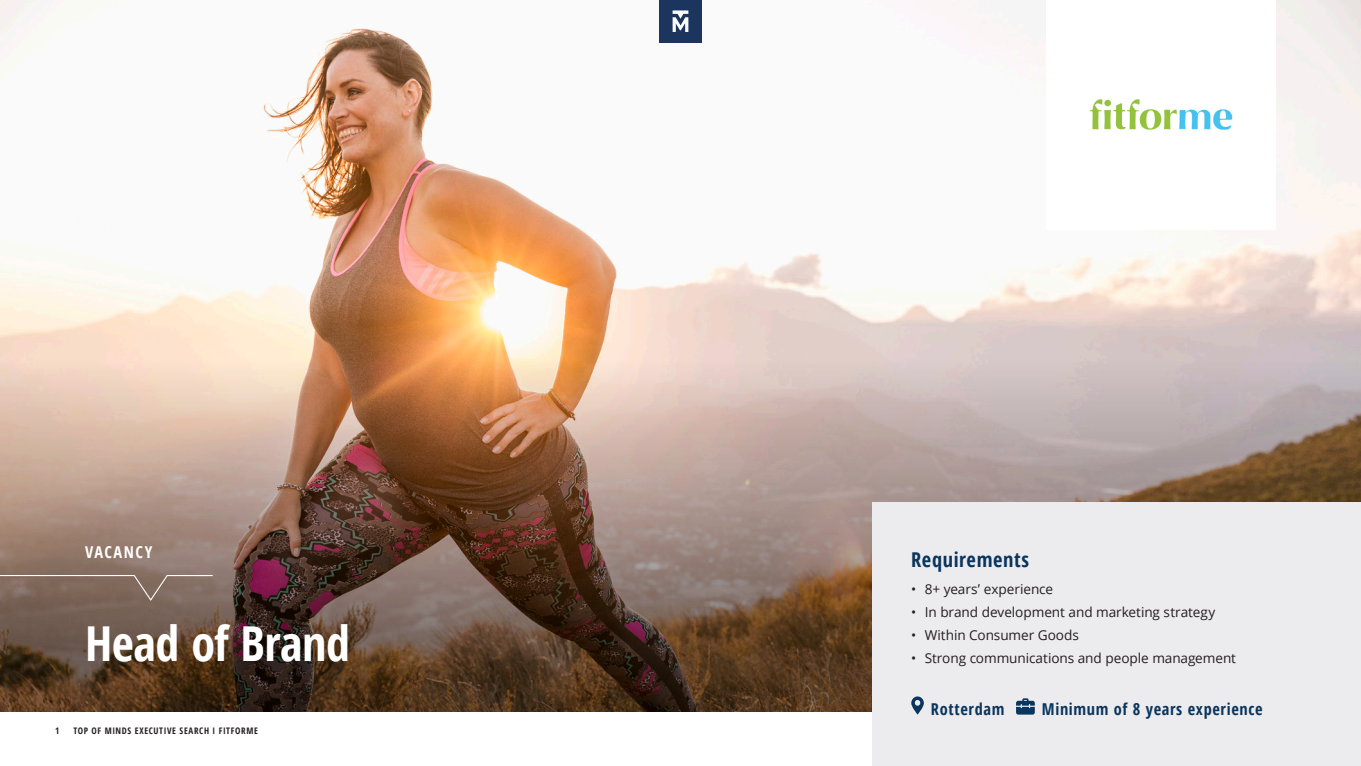
<style>
.page{position:relative;width:1361px;height:766px;background:#fff}
.page>*{position:absolute;margin:0;border:0;box-sizing:border-box;transform-origin:0 0}
.Page_header_kopie{font:700 condensed 48.15px "Open Sans";letter-spacing:-.01em;color:#fff}
.t1{font:700 condensed 20.4px "Open Sans";letter-spacing:.03em;color:#0a355e}
.t2{font:700 condensed 16.35px "Open Sans";letter-spacing:.04em;color:#0a355e}
.t3{font:700 condensed 16.27px "Open Sans";letter-spacing:.09em;color:#fff}
.t4{font:13.65px "Open Sans";letter-spacing:-.005em;color:#231f20}
.t5{font:700 condensed 9px "Open Sans";letter-spacing:.07em;color:#231f20}
</style>
<div class="page">
<img style="left:0;top:0;width:1361px;height:332px">
<img style="left:0;top:332px;width:1361px;height:379px">
<svg style="left:0;top:574px;width:214px;height:27px;background:#867065"></svg>
<div style="left:872px;top:502px;width:489px;height:263px;background:#ececee"></div>
<svg style="left:911px;top:696px;width:13px;height:18px"></svg>
<svg style="left:1016px;top:698px;width:19px;height:16px"></svg>
<div style="left:1046px;top:0;width:230px;height:229px;background:#fff"></div>
<img style="left:1089px;top:99px;width:144px;height:31px">
<div style="left:659px;top:0;width:43px;height:43px;background:#1c355e"></div>
<svg style="left:672px;top:10px;width:16px;height:22px"></svg>
<p class="t3" style="left:85px;top:540px;width:69px">VACANCY</p>
<p class="Page_header_kopie" style="left:85px;top:610px;width:266px">Head of Brand</p>
<p class="t5" style="left:55px;top:724px;width:6px">1</p>
<p class="t5" style="left:73px;top:724px;width:186px">TOP OF MINDS EXECUTIVE SEARCH I FITFORME</p>
<p class="t1" style="left:911px;top:545px;width:119px">Requirements</p>
<p class="t4" style="left:911px;top:579px;width:143px">• 8+ years’ experience</p>
<p class="t4" style="left:911px;top:602px;width:306px">• In brand development and marketing strategy</p>
<p class="t4" style="left:911px;top:625px;width:169px">• Within Consumer Goods</p>
<p class="t4" style="left:911px;top:648px;width:326px">• Strong communications and people management</p>
<p class="t2" style="left:931px;top:697px;width:75px">Rotterdam</p>
<p class="t2" style="left:1042px;top:697px;width:222px">Minimum of 8 years experience</p>
</div>
